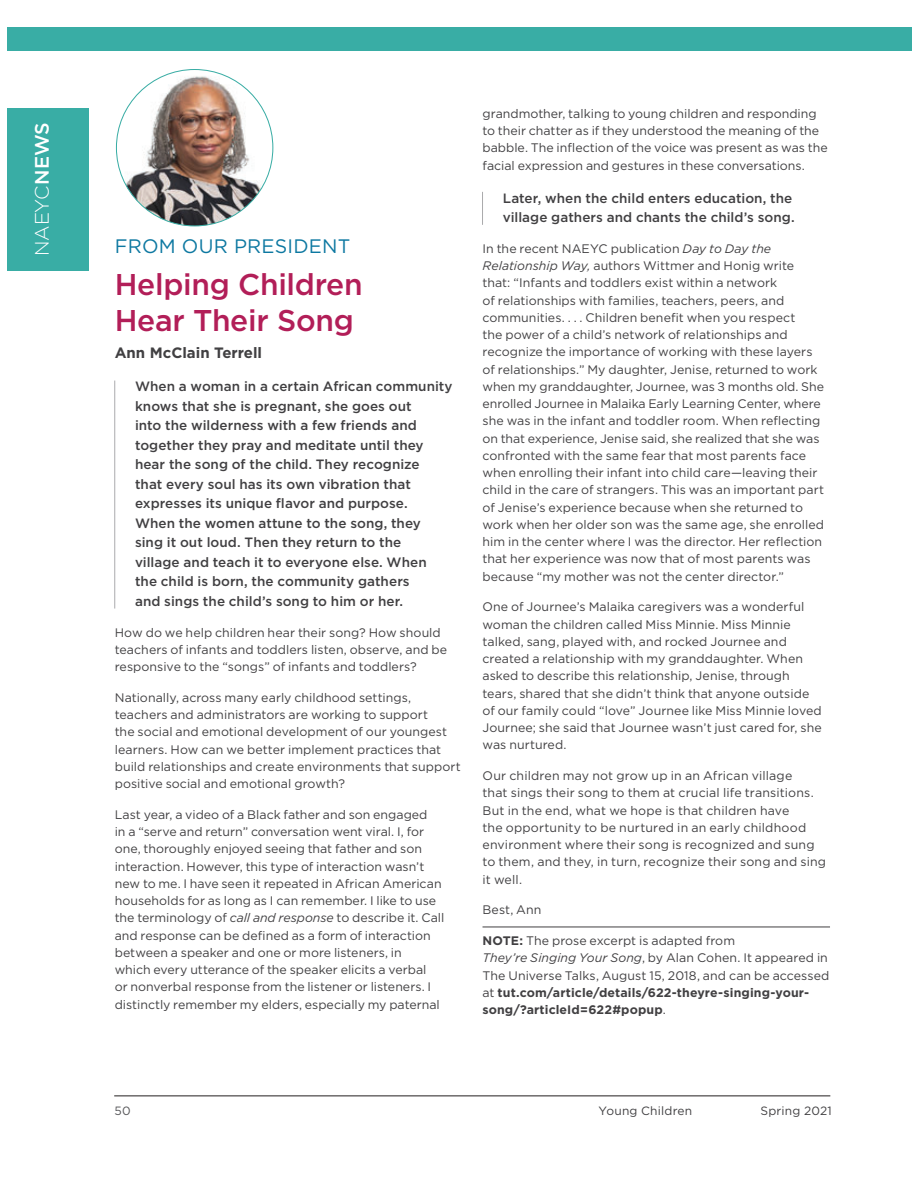
<style>
.page{position:relative;width:918px;height:1188px;background:#fff}
.page>*{position:absolute;margin:0;border:0;box-sizing:border-box;transform-origin:0 0}
.t1{font:500 30px/36px "Gotham";letter-spacing:-.01em;color:#b21e58}
.t2{font:19.5px "Gotham";letter-spacing:.01em;color:#0d78a1}
.t3{font:300 19.5px "Gotham";letter-spacing:-.01em;color:#fff}
.t4{font:700 15px "Gotham";color:#414042}
.t5{font:500 13.5px/19.5px "Gotham";letter-spacing:.005em;color:#414042}
.t6{font:12.3px/17.2px "Gotham";letter-spacing:.005em;color:#414042}
.t7{font:12px "Gotham";letter-spacing:.015em;color:#414042}
.t8{font:12px "Gotham";color:#565659}
.s1{font-weight:500}
.s2{font-style:italic}
.s3{font-weight:700}
</style>
<div class="page">
<hr style="left:115px;top:1096px;width:715px;height:1px;background:#231f20">
<div style="left:7px;top:108px;width:82px;height:163px;background:#39ada5"></div>
<div style="left:7px;top:27px;width:904px;height:24px;background:#39ada5"></div>
<img style="left:116px;top:70px;width:157px;height:156px;border-radius:50%">
<hr style="left:114px;top:381px;width:1px;height:228px;background:#aaabad">
<hr style="left:482px;top:192px;width:1px;height:33px;background:#aaabad">
<hr style="left:483px;top:927px;width:347px;height:1px;background:#414042">
<h2 class="t3" style="left:35px;top:256px;width:135px;rotate:-90deg">NAEYC-<span class="s1">NEWS</span></h2>
<h2 class="t2" style="left:115px;top:238px;width:237px">FROM OUR PRESIDENT</h2>
<h1 class="t1" style="left:115px;top:269px;width:249px">Helping Children<br>Hear Their Song</h1>
<p class="t4" style="left:115px;top:348px;width:149px">Ann McClain Terrell</p>
<p class="t5" style="left:135px;top:378px;width:319px">When a woman in a certain African community knows that she is pregnant, she goes out<br>into the wilderness with a few friends and together they pray and meditate until they hear the song of the child. They recognize<br>that every soul has its own vibration that expresses its unique flavor and purpose.<br>When the women attune to the song, they<br>sing it out loud. Then they return to the<br>village and teach it to everyone else. When<br>the child is born, the community gathers<br>and sings the child’s song to him or her.</p>
<p class="t6" style="left:115px;top:625px;width:334px">How do we help children hear their song? How should teachers of infants and toddlers listen, observe, and be responsive to the “songs” of infants and toddlers?</p>
<p class="t6" style="left:115px;top:690px;width:348px">Nationally, across many early childhood settings, teachers and administrators are working to support<br>the social and emotional development of our youngest learners. How can we better implement practices that build relationships and create environments that support positive social and emotional growth?</p>
<p class="t6" style="left:115px;top:807px;width:331px">Last year, a video of a Black father and son engaged<br>in a “serve and return” conversation went viral. I, for one, thoroughly enjoyed seeing that father and son interaction. However, this type of interaction wasn’t new to me. I have seen it repeated in African American households for as long as I can remember. I like to use the terminology of <span class="s2">call and response</span> to describe it. Call and response can be defined as a form of interaction between a speaker and one or more listeners, in<br>which every utterance of the speaker elicits a verbal<br>or nonverbal response from the listener or listeners. I distinctly remember my elders, especially my paternal</p>
<p class="t6" style="left:483px;top:106px;width:347px">grandmother, talking to young children and responding to their chatter as if they understood the meaning of the babble. The inflection of the voice was present as was the facial expression and gestures in these conversations.</p>
<p class="t5" style="left:503px;top:189px;width:293px">Later, when the child enters education, the village gathers and chants the child’s song.</p>
<p class="t6" style="left:483px;top:241px;width:343px">In the recent NAEYC publication <span class="s2">Day to Day the Relationship Way,</span> authors Wittmer and Honig write that: “Infants and toddlers exist within a network<br>of relationships with families, teachers, peers, and communities. . . . Children benefit when you respect<br>the power of a child’s network of relationships and recognize the importance of working with these layers of relationships.” My daughter, Jenise, returned to work when my granddaughter, Journee, was 3 months old. She enrolled Journee in Malaika Early Learning Center, where she was in the infant and toddler room. When reflecting on that experience, Jenise said, she realized that she was confronted with the same fear that most parents face when enrolling their infant into child care—leaving their child in the care of strangers. This was an important part of Jenise’s experience because when she returned to work when her older son was the same age, she enrolled him in the center where I was the director. Her reflection that her experience was now that of most parents was because “my mother was not the center director.”</p>
<p class="t6" style="left:483px;top:599px;width:341px">One of Journee’s Malaika caregivers was a wonderful woman the children called Miss Minnie. Miss Minnie talked, sang, played with, and rocked Journee and created a relationship with my granddaughter. When asked to describe this relationship, Jenise, through tears, shared that she didn’t think that anyone outside of our family could “love” Journee like Miss Minnie loved Journee; she said that Journee wasn’t just cared for, she was nurtured.</p>
<p class="t6" style="left:483px;top:768px;width:345px">Our children may not grow up in an African village<br>that sings their song to them at crucial life transitions.<br>But in the end, what we hope is that children have<br>the opportunity to be nurtured in an early childhood environment where their song is recognized and sung to them, and they, in turn, recognize their song and sing it well.</p>
<p class="t6" style="left:483px;top:902px;width:60px">Best, Ann</p>
<p class="t6" style="left:483px;top:933px;width:348px"><span class="s3">NOTE:</span> The prose excerpt is adapted from<br><span class="s2">They’re Singing Your Song</span>, by Alan Cohen. It appeared in The Universe Talks, August 15, 2018, and can be accessed at <span class="s3">tut.com/article/details/622-theyre-singing-your&shy;song/?articleId=622#popup</span>.</p>
<p class="t8" style="left:115px;top:1106px;width:18px">50</p>
<p class="t7" style="left:599px;top:1106px;width:95px">Young Children</p>
<p class="t7" style="left:761px;top:1106px;width:73px">Spring 2021</p>
</div>
